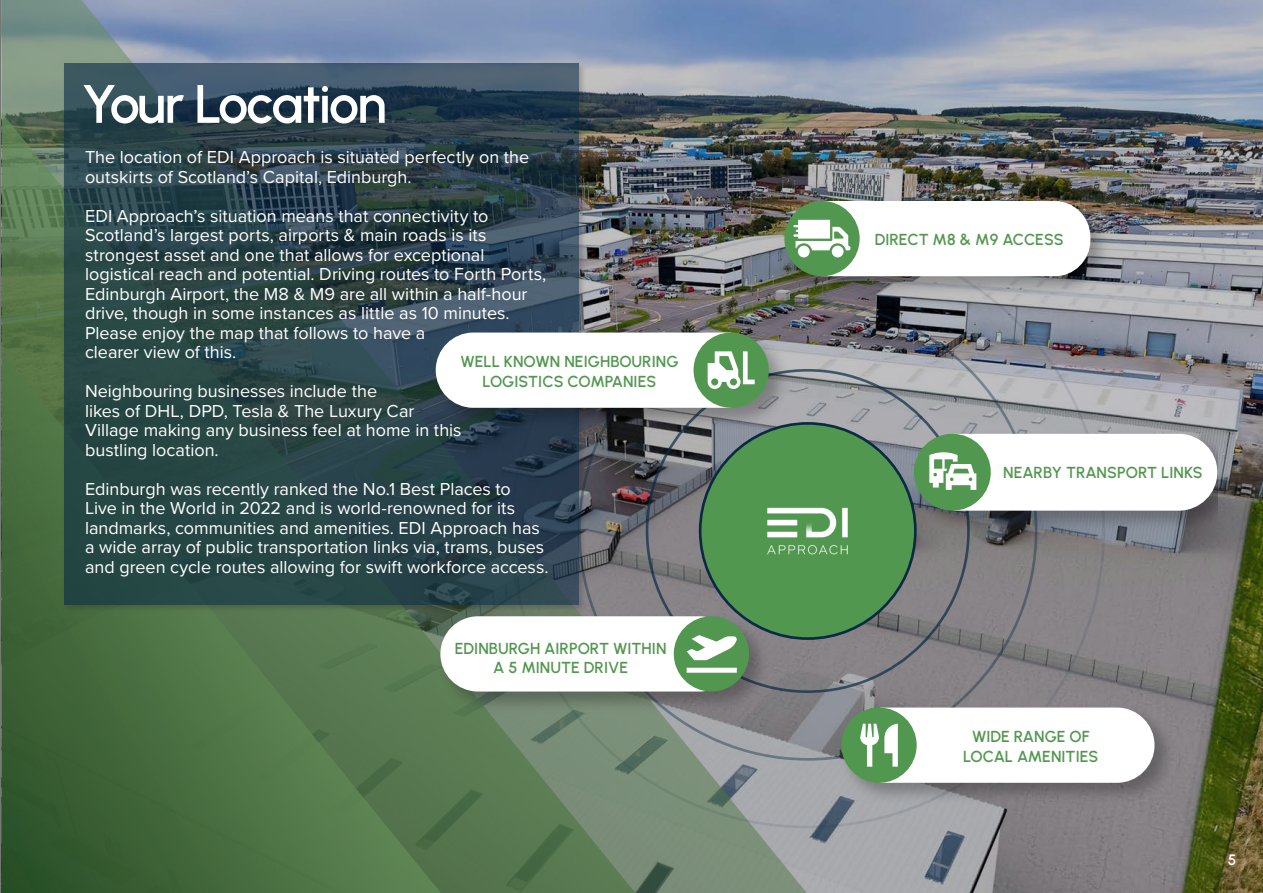
<style>
.page{position:relative;width:1263px;height:893px;background:#fff}
.page>*{position:absolute;margin:0;border:0;box-sizing:border-box;transform-origin:0 0}
.t1{font:600 54px "Urbanist";letter-spacing:-.04em;color:#fff}
.t2{font:18px/19.5px "Proxima Nova";color:#fff}
.t3{font:600 15.9px/19px "Urbanist";letter-spacing:.005em;color:#52974f;text-align:center}
.t4{font:600 15px "Urbanist";color:#fff}
</style>
<div class="page">
<img style="left:814px;top:0;width:449px;height:893px">
<img style="left:2px;top:0;width:812px;height:893px">
<img style="left:2px;top:112px;width:640px;height:781px">
<svg style="left:2px;top:352px;width:446px;height:541px;background:#4b6e42"></svg>
<div style="left:62px;top:62px;width:524px;height:550px;background:#231f20;opacity:.35"></div>
<svg style="left:64px;top:64px;width:515px;height:541px;background:#2b454b"></svg>
<div style="left:87px;top:88px;width:316px;height:54px;background:#231f20;opacity:.1"></div>
<div style="left:700px;top:423px;width:215px;height:216px;background:#52974f;border-radius:50%"></div>
<img style="left:767px;top:507px;width:81px;height:48px">
<img style="left:906px;top:426px;width:311px;height:111px">
<div style="left:914px;top:434px;width:77px;height:77px;background:#52974f;border-radius:50%"></div>
<svg style="left:929px;top:434px;width:288px;height:77px"></svg>
<img style="left:433px;top:608px;width:343px;height:110px">
<div style="left:440px;top:616px;width:297px;height:75px;background:#fff;border-radius:38px"></div>
<div style="left:674px;top:616px;width:75px;height:75px;background:#52974f;border-radius:50%"></div>
<svg style="left:687px;top:635px;width:50px;height:38px"></svg>
<img style="left:834px;top:700px;width:347px;height:109px">
<div style="left:841px;top:707px;width:76px;height:76px;background:#52974f;border-radius:50%"></div>
<svg style="left:860px;top:707px;width:294px;height:76px"></svg>
<img style="left:428px;top:325px;width:367px;height:109px">
<div style="left:693px;top:333px;width:76px;height:75px;background:#52974f;border-radius:50%"></div>
<svg style="left:436px;top:333px;width:319px;height:75px"></svg>
<img style="left:777px;top:193px;width:340px;height:110px">
<div style="left:784px;top:201px;width:76px;height:75px;background:#52974f;border-radius:50%"></div>
<hr style="left:793px;top:225px;width:21px;height:2px;background:#fff">
<svg style="left:795px;top:201px;width:295px;height:75px"></svg>
<hr style="left:793px;top:234px;width:17px;height:3px;background:#fff">
<div style="left:798px;top:246px;width:12px;height:11px;background:#fff;border-radius:50%"></div>
<div style="left:832px;top:246px;width:11px;height:11px;background:#fff;border-radius:50%"></div>
<p class="t1" style="left:82px;top:69px;width:306px">Your Location</p>
<p class="t2" style="left:85px;top:147px;width:446px">The location of EDI Approach is situated perfectly on the outskirts of Scotland’s Capital, Edinburgh.</p>
<p class="t2" style="left:85px;top:205px;width:463px">EDI Approach’s situation means that connectivity to Scotland’s largest ports, airports &amp; main roads is its strongest asset and one that allows for exceptional logistical reach and potential. Driving routes to Forth Ports, Edinburgh Airport, the M8 &amp; M9 are all within a half-hour drive, though in some instances as little as 10 minutes.<br>Please enjoy the map that follows to have a<br>clearer view of this.</p>
<p class="t2" style="left:85px;top:381px;width:378px">Neighbouring businesses include the<br>likes of DHL, DPD, Tesla &amp; The Luxury Car Village making any business feel at home in this bustling location.</p>
<p class="t2" style="left:85px;top:478px;width:465px">Edinburgh was recently ranked the No.1 Best Places to<br>Live in the World in 2022 and is world-renowned for its landmarks, communities and amenities. EDI Approach has a wide array of public transportation links via, trams, buses and green cycle routes allowing for swift workforce access.</p>
<p class="t3" style="left:460px;top:352px;width:220px">WELL KNOWN NEIGHBOURING<br>LOGISTICS COMPANIES</p>
<p class="t3" style="left:455px;top:638px;width:213px">EDINBURGH AIRPORT WITHIN<br>A 5 MINUTE DRIVE</p>
<p class="t3" style="left:875px;top:230px;width:191px">DIRECT M8 &amp; M9 ACCESS</p>
<p class="t3" style="left:1003px;top:462px;width:201px">NEARBY TRANSPORT LINKS</p>
<p class="t3" style="left:963px;top:727px;width:137px">WIDE RANGE OF<br>LOCAL AMENITIES</p>
<p class="t4" style="left:1228px;top:850px;width:10px">5</p>
</div>
